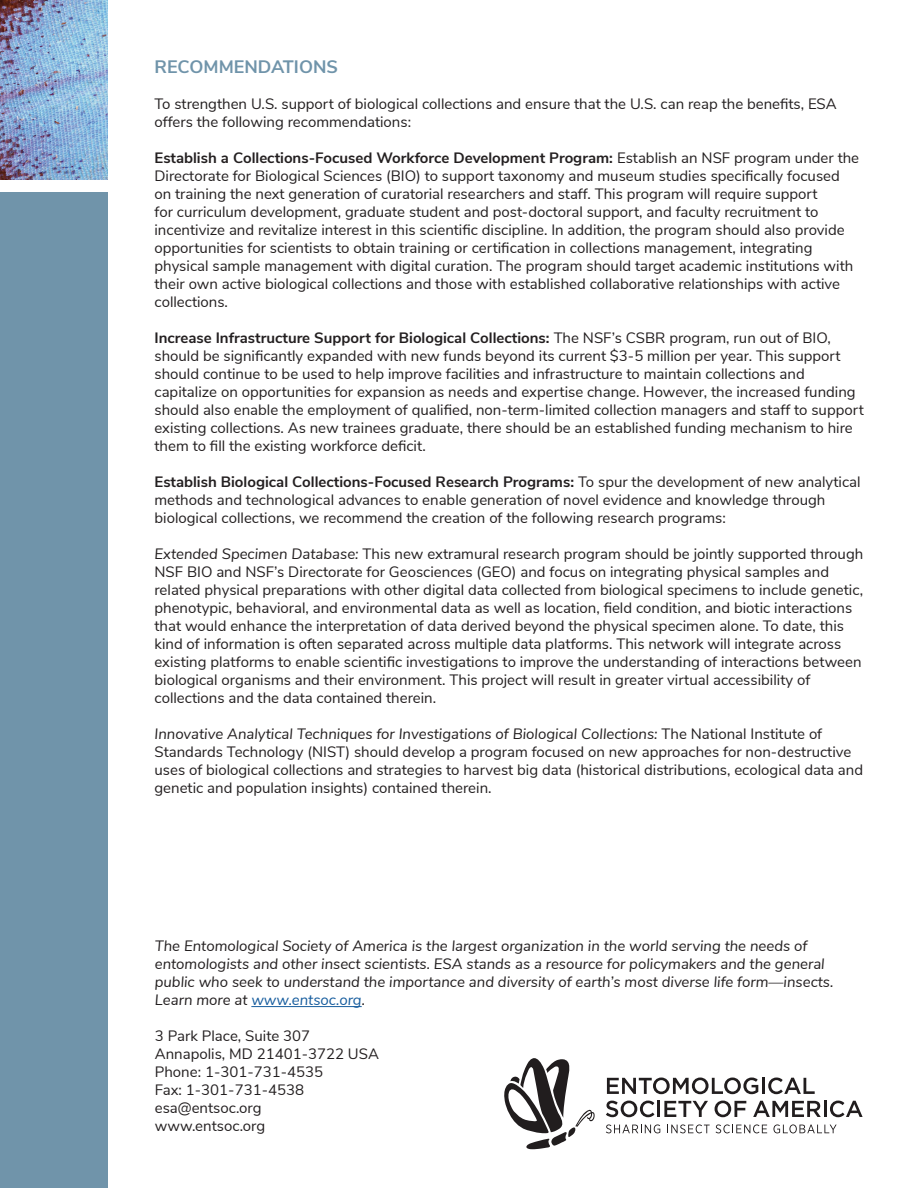
<style>
.page{position:relative;width:918px;height:1188px;background:#fff}
.page>*{position:absolute;margin:0;border:0;box-sizing:border-box;transform-origin:0 0}
.t1{font:700 18px "Nunito Sans";color:#7094aa}
.t2{font:15px/18px "Nunito Sans";color:#231f20}
.t3{font:italic 15px/18px "Nunito Sans";color:#231f20}
.s1{font-weight:700}
.s2{font-style:italic}
.s3{color:#175d9e}
</style>
<div class="page">
<div style="left:0;top:192px;width:108px;height:996px;background:#7094aa"></div>
<svg style="left:607px;top:1078px;width:151px;height:16px"></svg>
<hr style="left:762px;top:1078px;width:3px;height:16px;background:#211d1e">
<svg style="left:768px;top:1078px;width:47px;height:16px"></svg>
<svg style="left:606px;top:1101px;width:48px;height:16px"></svg>
<hr style="left:657px;top:1101px;width:3px;height:16px;background:#211d1e">
<svg style="left:664px;top:1101px;width:44px;height:16px"></svg>
<svg style="left:715px;top:1101px;width:31px;height:16px"></svg>
<svg style="left:753px;top:1101px;width:68px;height:16px"></svg>
<hr style="left:824px;top:1101px;width:3px;height:16px;background:#211d1e">
<svg style="left:830px;top:1101px;width:33px;height:16px"></svg>
<svg style="left:606px;top:1124px;width:54px;height:9px"></svg>
<svg style="left:667px;top:1124px;width:43px;height:9px"></svg>
<svg style="left:716px;top:1124px;width:51px;height:9px"></svg>
<svg style="left:773px;top:1124px;width:64px;height:9px"></svg>
<svg style="left:504px;top:1058px;width:91px;height:91px"></svg>
<hr style="left:251px;top:1006px;width:111px;height:1px;background:#175d9e">
<img style="left:0;top:0;width:108px;height:180px">
<p class="t1" style="left:154px;top:53px;width:185px">RECOMMENDATIONS</p>
<p class="t2" style="left:154px;top:94px;width:684px">To strengthen U.S. support of biological collections and ensure that the U.S. can reap the benefits, ESA offers the following recommendations:</p>
<p class="t2" style="left:154px;top:148px;width:706px"><span class="s1">Establish a Collections-Focused Workforce Development Program:</span> Establish an NSF program under the Directorate for Biological Sciences (BIO) to support taxonomy and museum studies specifically focused on training the next generation of curatorial researchers and staff. This program will require support<br>for curriculum development, graduate student and post-doctoral support, and faculty recruitment to incentivize and revitalize interest in this scientific discipline. In addition, the program should also provide opportunities for scientists to obtain training or certification in collections management, integrating physical sample management with digital curation. The program should target academic institutions with their own active biological collections and those with established collaborative relationships with active collections.</p>
<p class="t2" style="left:154px;top:328px;width:711px"><span class="s1">Increase Infrastructure Support for Biological Collections:</span> The NSF’s CSBR program, run out of BIO, should be significantly expanded with new funds beyond its current $3-5 million per year. This support should continue to be used to help improve facilities and infrastructure to maintain collections and capitalize on opportunities for expansion as needs and expertise change. However, the increased funding should also enable the employment of qualified, non-term-limited collection managers and staff to support existing collections. As new trainees graduate, there should be an established funding mechanism to hire them to fill the existing workforce deficit.</p>
<p class="t2" style="left:154px;top:472px;width:708px"><span class="s1">Establish Biological Collections-Focused Research Programs:</span> To spur the development of new analytical methods and technological advances to enable generation of novel evidence and knowledge through biological collections, we recommend the creation of the following research programs:</p>
<p class="t2" style="left:154px;top:544px;width:710px"><span class="s2">Extended Specimen Database:</span> This new extramural research program should be jointly supported through NSF BIO and NSF’s Directorate for Geosciences (GEO) and focus on integrating physical samples and related physical preparations with other digital data collected from biological specimens to include genetic, phenotypic, behavioral, and environmental data as well as location, field condition, and biotic interactions that would enhance the interpretation of data derived beyond the physical specimen alone. To date, this kind of information is often separated across multiple data platforms. This network will integrate across existing platforms to enable scientific investigations to improve the understanding of interactions between biological organisms and their environment. This project will result in greater virtual accessibility of collections and the data contained therein.</p>
<p class="t2" style="left:154px;top:724px;width:710px"><span class="s2">Innovative Analytical Techniques for Investigations of Biological Collections:</span> The National Institute of Standards Technology (NIST) should develop a program focused on new approaches for non-destructive uses of biological collections and strategies to harvest big data (historical distributions, ecological data and genetic and population insights) contained therein.</p>
<p class="t3" style="left:155px;top:936px;width:680px">The Entomological Society of America is the largest organization in the world serving the needs of entomologists and other insect scientists. ESA stands as a resource for policymakers and the general public who seek to understand the importance and diversity of earth’s most diverse life form—insects.<br>Learn more at <span class="s3">www.entsoc.org</span>.</p>
<p class="t2" style="left:155px;top:1026px;width:157px">3 Park Place, Suite 307</p>
<p class="t2" style="left:155px;top:1044px;width:226px">Annapolis, MD 21401-3722 USA</p>
<p class="t2" style="left:155px;top:1062px;width:170px">Phone: 1-301-731-4535</p>
<p class="t2" style="left:155px;top:1080px;width:151px">Fax: 1-301-731-4538</p>
<p class="t2" style="left:155px;top:1098px;width:108px">esa@entsoc.org</p>
<p class="t2" style="left:155px;top:1116px;width:112px">www.entsoc.org</p>
</div>
